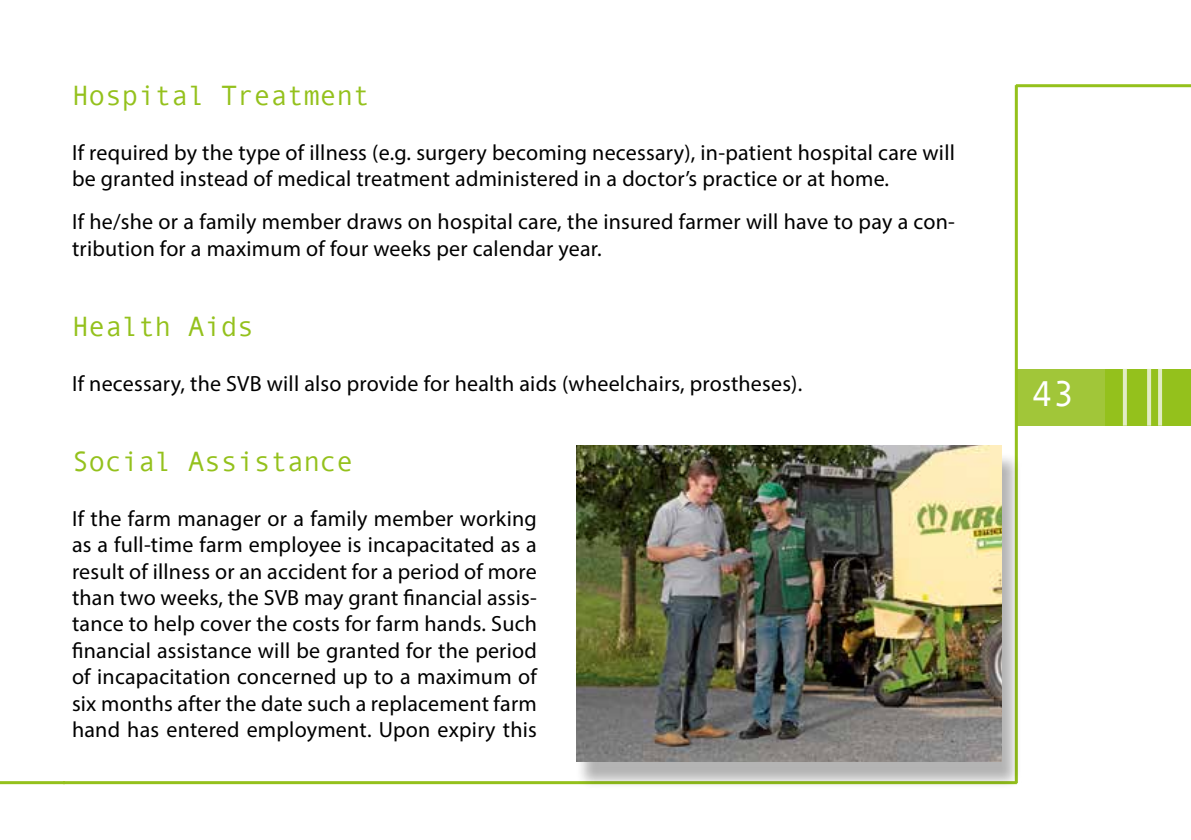
<style>
.page{position:relative;width:1191px;height:840px;background:#fff}
.page>*{position:absolute;margin:0;border:0;box-sizing:border-box;transform-origin:0 0}
.t1{font:36px "Andale Mono";color:#fff}
.t2{font:28px "Andale Mono";letter-spacing:-.01em;color:#94c11c}
.t3{font:22px/26.4px "Myriad Pro";letter-spacing:.01em;color:#000}
</style>
<div class="page">
<div style="left:1016px;top:369px;width:89px;height:56px;background:#a1c639"></div>
<hr style="left:0;top:780px;width:65px;height:3px;background:#94c11c">
<div style="left:1105px;top:369px;width:86px;height:56px;background:#94c11c"></div>
<hr style="left:63px;top:780px;width:954px;height:3px;background:#94c11c">
<hr style="left:1016px;top:84px;width:175px;height:3px;background:#94c11c">
<hr style="left:1014px;top:85px;width:3px;height:697px;background:#94c11c">
<svg style="left:1158px;top:369px;width:4px;height:56px"></svg>
<svg style="left:1122px;top:369px;width:4px;height:56px"></svg>
<svg style="left:1147px;top:369px;width:4px;height:56px"></svg>
<div style="left:575px;top:451px;width:447px;height:337px;background:#000;opacity:.3"></div>
<img style="left:576px;top:445px;width:425px;height:315px">
<p class="t2" style="left:72px;top:77px;width:299px">Hospital Treatment</p>
<p class="t3" style="left:72px;top:138px;width:884px">If required by the type of illness (e.g. surgery becoming necessary), in-patient hospital care will be granted instead of medical treatment administered in a doctor’s practice or at home.</p>
<p class="t3" style="left:72px;top:208px;width:884px">If he/she or a family member draws on hospital care, the insured farmer will have to pay a con&shy;tribution for a maximum of four weeks per calendar year.</p>
<p class="t2" style="left:72px;top:308px;width:183px">Health Aids</p>
<p class="t3" style="left:72px;top:370px;width:732px">If necessary, the SVB will also provide for health aids (wheelchairs, prostheses).</p>
<p class="t2" style="left:72px;top:443px;width:283px">Social Assistance</p>
<p class="t3" style="left:72px;top:504px;width:466px;text-align:justify">If the farm manager or a family member working as a full-time farm employee is incapacitated as a result of illness or an accident for a period of more than two weeks, the SVB may grant financial assis&shy;tance to help cover the costs for farm hands. Such financial assistance will be granted for the period of incapacitation concerned up to a maximum of six months after the date such a replacement farm hand has entered employment. Upon expiry this</p>
<h1 class="t1" style="left:1031px;top:369px;width:45px">43</h1>
</div>
